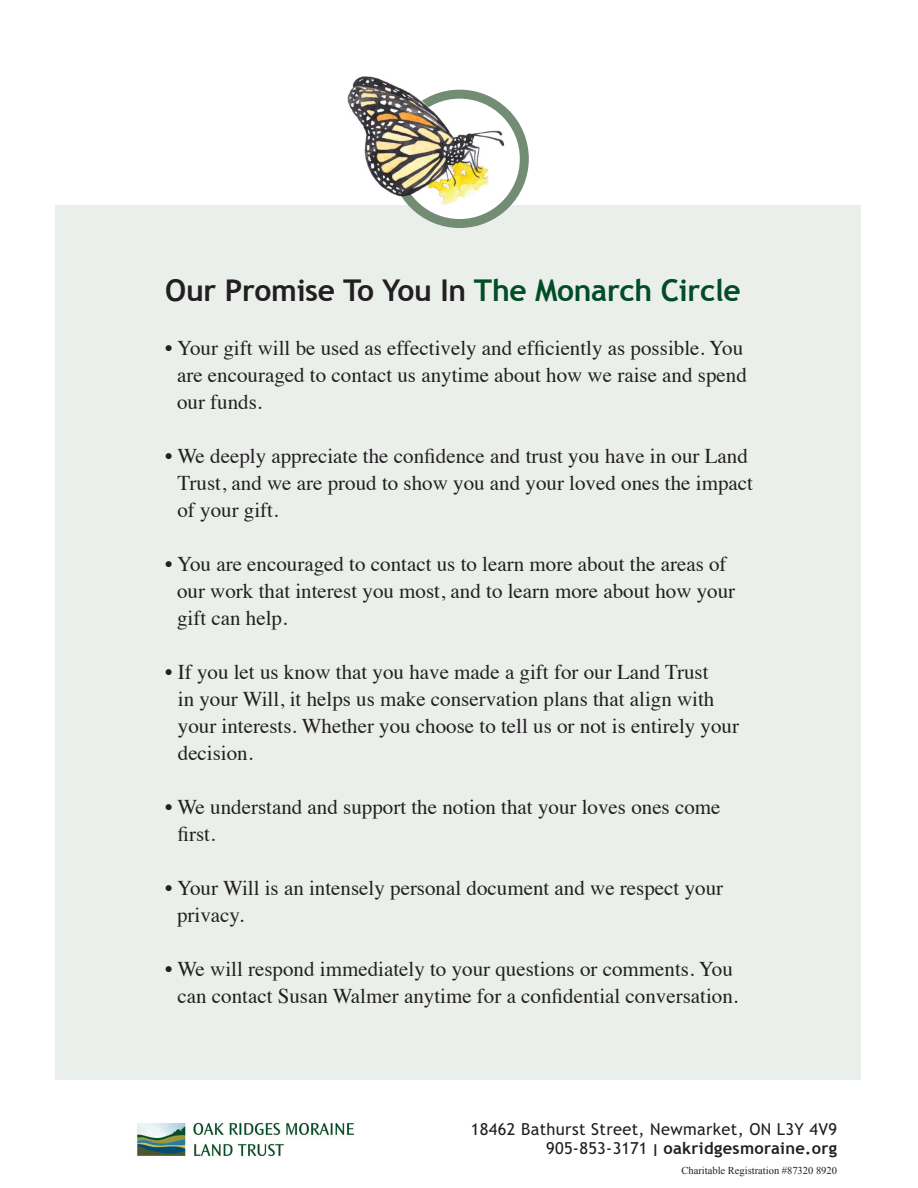
<style>
.page{position:relative;width:918px;height:1188px;background:#fff}
.page>*{position:absolute;margin:0;border:0;box-sizing:border-box;transform-origin:0 0}
.t1{font:700 30px "Trebuchet MS";letter-spacing:-.01em;color:#231f20}
.t2{font:21px/27px "Times";color:#231f20}
.t3{font:16.5px/19.8px "Trebuchet MS";letter-spacing:.02em;color:#231f20;text-align:right}
.t4{font:10.5px "Times New Roman";color:#231f20}
.s1{color:#014d26}
.s2{font-weight:700}
</style>
<div class="page">
<img style="left:137px;top:1122px;width:217px;height:35px">
<div style="left:55px;top:205px;width:806px;height:875px;background:#ebefeb"></div>
<svg style="left:395px;top:94px;width:129px;height:130px"></svg>
<div style="left:390px;top:90px;width:139px;height:138px;border:9px solid #738d75;border-radius:50%"></div>
<img style="left:348px;top:76px;width:158px;height:134px">
<h1 class="t1" style="left:165px;top:271px;width:577px">Our Promise To You In <span class="s1">The Monarch Circle</span></h1>
<p class="t2" style="left:177px;top:332px;width:571px;text-indent:-12px">• Your gift will be used as effectively and efficiently as possible. You are encouraged to contact us anytime about how we raise and spend our funds.</p>
<p class="t2" style="left:177px;top:440px;width:577px;text-indent:-12px">• We deeply appreciate the confidence and trust you have in our Land<br>Trust, and we are proud to show you and your loved ones the impact of your gift.</p>
<p class="t2" style="left:177px;top:548px;width:560px;text-indent:-12px">• You are encouraged to contact us to learn more about the areas of our work that interest you most, and to learn more about how your gift can help.</p>
<p class="t2" style="left:178px;top:656px;width:563px;text-indent:-13px">• If you let us know that you have made a gift for our Land Trust<br>in your Will, it helps us make conservation plans that align with your interests. Whether you choose to tell us or not is entirely your decision.</p>
<p class="t2" style="left:177px;top:791px;width:545px;text-indent:-12px">• We understand and support the notion that your loves ones come first.</p>
<p class="t2" style="left:177px;top:872px;width:548px;text-indent:-12px">• Your Will is an intensely personal document and we respect your privacy.</p>
<p class="t2" style="left:165px;top:953px;width:574px;text-align:center">• We will respond immediately to your questions or comments. You can contact Susan Walmer anytime for a confidential conversation.</p>
<p class="t3" style="left:471px;top:1119px;width:368px">18462 Bathurst Street, Newmarket, ON L3Y 4V9<br>905-853-3171 I <span class="s2">oakridgesmoraine.org</span></p>
<p class="t4" style="left:682px;top:1163px;width:157px">Charitable Registration #87320 8920</p>
</div>
